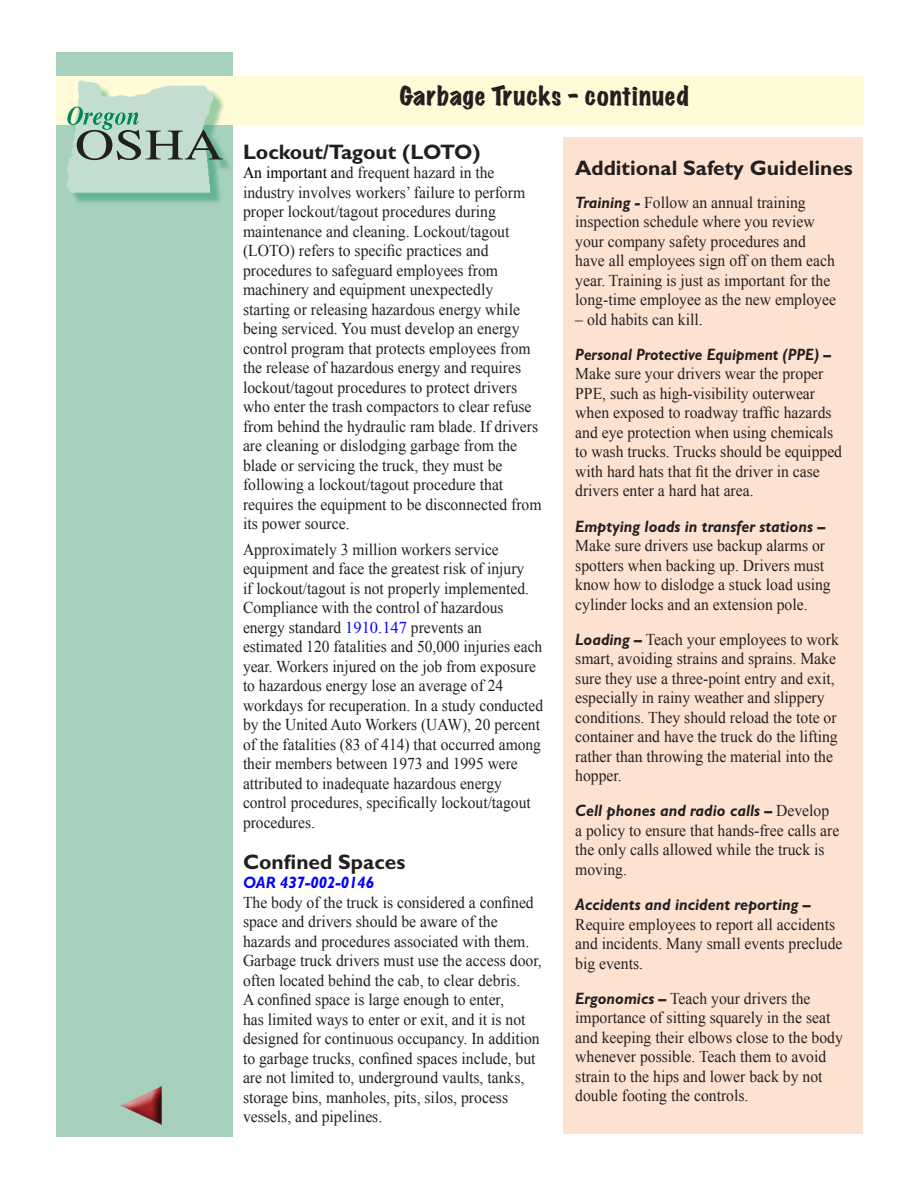
<style>
.page{position:relative;width:918px;height:1188px;background:#fff}
.page>*{position:absolute;margin:0;border:0;box-sizing:border-box;transform-origin:0 0}
.t1{font:expanded 24px "Marker Felt";letter-spacing:.04em;color:#231f20}
.Subtitle{font:700 21px "Gill Sans";color:#231f20}
.Body_text{font:16.5px/19.5px "Times New Roman";color:#231f20;scale:.95 1}
.Body_text-2{font:16.5px/19.5px "Times New Roman";color:#231f20;scale:.94 1}
.Body_text-3{font:italic 700 16.5px "Gill Sans";color:#00f;scale:.95 1}
.s1{color:#000}
.s2{color:#00f}
.s3{font-family:"Gill Sans";font-weight:700;font-style:italic}
</style>
<div class="page">
<div style="left:56px;top:52px;width:176px;height:1085px;background:#a7d0bd"></div>
<div style="left:56px;top:77px;width:808px;height:48px;background:#fffbd6"></div>
<div style="left:70px;top:84px;width:164px;height:121px;background:#008751;opacity:.4"></div>
<svg style="left:66px;top:81px;width:157px;height:112px;background:#b3cebc"></svg>
<div style="left:118px;top:1084px;width:45px;height:42px;background:#231f20;opacity:.75"></div>
<div style="left:563px;top:137px;width:300px;height:997px;background:#fee2d1"></div>
<p class="t1" style="left:400px;top:83px;width:291px">Garbage Trucks - continued</p>
<p class="Subtitle" style="left:243px;top:139px;width:239px">Lockout/Tagout (LOTO)</p>
<p class="Body_text" style="left:243px;top:163px;width:316px"><span class="s1">An important a</span>nd frequent hazard in the industry involves workers’ failure to perform proper lockout/tagout procedures during maintenance and cleaning. Lockout/tagout (LOTO) refers to specific practices and procedures to safeguard employees from machinery and equipment unexpectedly starting or releasing hazardous energy while being serviced. You must develop an energy control program that protects employees from the release of hazardous energy and requires lockout/tagout procedures to protect drivers who enter the trash compactors to clear refuse from behind the hydraulic ram blade. If drivers are cleaning or dislodging garbage from the blade or servicing the truck, they must be following a lockout/tagout procedure that requires the equipment to be disconnected from its power source.</p>
<p class="Body_text-2" style="left:243px;top:539px;width:321px">Approximately 3 million workers service equipment and face the greatest risk of injury<br>if lockout/tagout is not properly implemented.<br>Compliance with the control of hazardous energy standard <span class="s2">1910.147</span> prevents an estimated 120 fatalities and 50,000 injuries each year. Workers injured on the job from exposure to hazardous energy lose an average of 24 workdays for recuperation. In a study conducted by the United Auto Workers (UAW), 20 percent of the fatalities (83 of 414) that occurred among their members between 1973 and 1995 were attributed to inadequate hazardous energy control procedures, specifically lockout/tagout procedures.</p>
<p class="Subtitle" style="left:243px;top:849px;width:164px">Confined Spaces</p>
<p class="Body_text-3" style="left:243px;top:873px;width:140px">OAR 437-002-0146</p>
<p class="Body_text" style="left:243px;top:892px;width:316px">The body of the truck is considered a confined space and drivers should be aware of the hazards and procedures associated with them.<br>Garbage truck drivers must use the access door, often located behind the cab, to clear debris.<br>A confined space is large enough to enter,<br>has limited ways to enter or exit, and it is not designed for continuous occupancy. In addition to garbage trucks, confined spaces include, but are not limited to, underground vaults, tanks, storage bins, manholes, pits, silos, process vessels, and pipelines.</p>
<p class="Subtitle" style="left:575px;top:155px;width:279px">Additional Safety Guidelines</p>
<p class="Body_text" style="left:575px;top:192px;width:276px"><span class="s3">Training -</span> Follow an annual training inspection schedule where you review your company safety procedures and have all employees sign off on them each year. Training is just as important for the long-time employee as the new employee</p>
<p class="Body_text" style="left:575px;top:309px;width:136px">– old habits can kill.</p>
<p class="Body_text" style="left:575px;top:344px;width:282px"><span class="s3">Personal Protective Equipment (PPE) – </span>Make sure your drivers wear the proper PPE, such as high-visibility outerwear when exposed to roadway traffic hazards and eye protection when using chemicals to wash trucks. Trucks should be equipped with hard hats that fit the driver in case drivers enter a hard hat area.</p>
<p class="Body_text" style="left:575px;top:516px;width:271px"><span class="s3">Emptying loads in transfer stations – </span>Make sure drivers use backup alarms or spotters when backing up. Drivers must know how to dislodge a stuck load using cylinder locks and an extension pole.</p>
<p class="Body_text" style="left:575px;top:629px;width:279px"><span class="s3">Loading –</span> Teach your employees to work smart, avoiding strains and sprains. Make sure they use a three-point entry and exit, especially in rainy weather and slippery conditions. They should reload the tote or container and have the truck do the lifting rather than throwing the material into the hopper.</p>
<p class="Body_text" style="left:575px;top:801px;width:280px"><span class="s3">Cell phones and radio calls –</span> Develop a policy to ensure that hands-free calls are the only calls allowed while the truck is moving.</p>
<p class="Body_text" style="left:575px;top:895px;width:283px"><span class="s3">Accidents and incident reporting – </span>Require employees to report all accidents and incidents. Many small events preclude big events.</p>
<p class="Body_text" style="left:575px;top:988px;width:283px"><span class="s3">Ergonomics –</span> Teach your drivers the importance of sitting squarely in the seat and keeping their elbows close to the body whenever possible. Teach them to avoid strain to the hips and lower back by not double footing the controls.</p>
</div>
